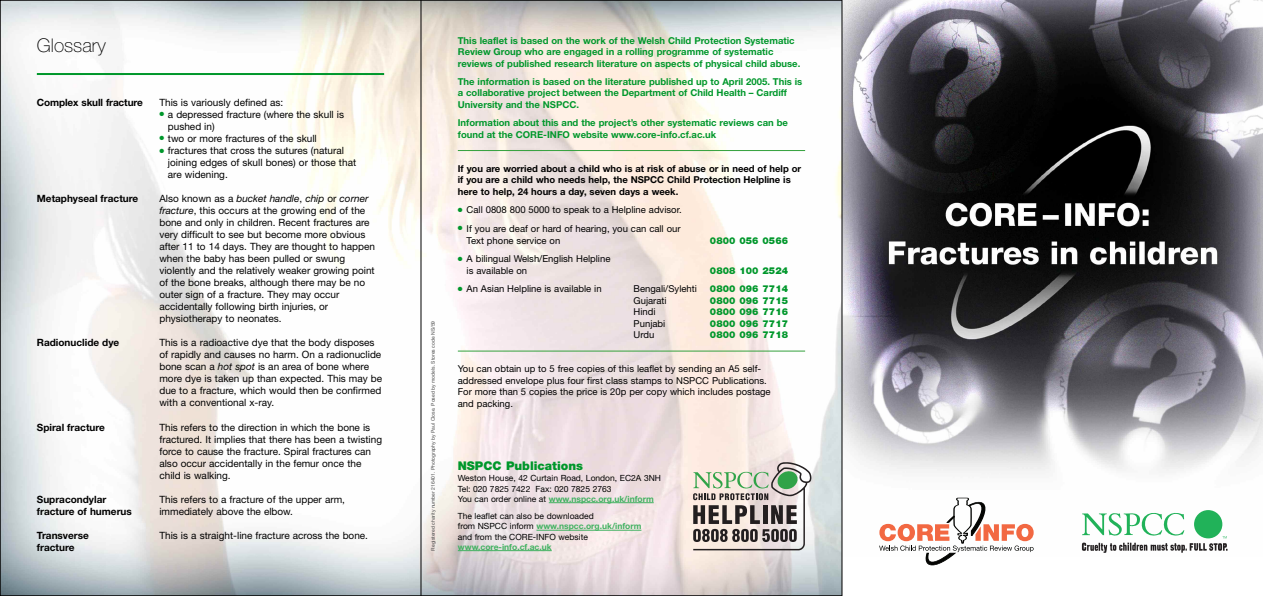
<style>
.page{position:relative;width:1263px;height:596px;background:#fff}
.page>*{position:absolute;margin:0;border:0;box-sizing:border-box;transform-origin:0 0}
.t1{font:100 18.9px "Helvetica Neue";color:#000}
.t2{font:900 12px "Helvetica Neue";color:#00972b}
.t3{font:10px/12px "Helvetica Neue";color:#000}
.t4{font:700 10px "Helvetica Neue";color:#000}
.t5{font:700 9.5px/11.4px "Helvetica Neue";color:#00972b}
.t6{font:9.5px/11.4px "Helvetica Neue";color:#000}
.t7{font:700 9.5px/11.4px "Helvetica Neue";color:#000}
.t8{font:900 9.5px "Helvetica Neue";letter-spacing:.015em;color:#00972b}
.t9{font:8.5px/10.2px "Helvetica Neue";color:#000}
.t10{font:700 8.5px "Helvetica Neue";color:#40b160}
.t11{font:5px "Helvetica Neue";color:#4d4d4d}
.s1{color:#00972b}
.s2{font-style:italic}
.s3{font-weight:700;color:#40b160}
</style>
<div class="page">
<img style="left:2px;top:2px;width:840px;height:591px">
<img style="left:843px;top:0;width:420px;height:553px">
<hr style="left:458px;top:350px;width:347px;height:1px;background:#34a13d">
<hr style="left:458px;top:150px;width:347px;height:1px;background:#34a13d">
<svg style="left:693px;top:462px;width:118px;height:88px;background:#b4b1a9"></svg>
<svg style="left:1194px;top:509px;width:28px;height:29px"></svg>
<svg style="left:1082px;top:511px;width:145px;height:41px"></svg>
<svg style="left:879px;top:497px;width:155px;height:69px"></svg>
<hr style="left:37px;top:73px;width:347px;height:2px;background:#00972b">
<hr style="left:421px;top:0;width:1px;height:595px;background:#000">
<hr style="left:842px;top:0;width:1px;height:595px;background:#000">
<svg style="left:549px;top:502px;width:20px;height:1px"></svg>
<hr style="left:569px;top:502px;width:85px;height:1px;background:#40b160">
<svg style="left:536px;top:529px;width:21px;height:1px"></svg>
<hr style="left:557px;top:529px;width:84px;height:1px;background:#40b160">
<svg style="left:458px;top:550px;width:36px;height:1px"></svg>
<hr style="left:494px;top:550px;width:58px;height:1px;background:#40b160">
<h1 class="t1" style="left:37px;top:39px;width:70px">Glossary</h1>
<p class="t5" style="left:458px;top:35px;width:344px">This leaflet is based on the work of the Welsh Child Protection Systematic<br>Review Group who are engaged in a rolling programme of systematic reviews of published research literature on aspects of physical child abuse.</p>
<p class="t5" style="left:458px;top:77px;width:346px">The information is based on the literature published up to April 2005. This is a collaborative project between the Department of Child Health – Cardiff<br>University and the NSPCC.</p>
<p class="t5" style="left:458px;top:118px;width:332px">Information about this and the project’s other systematic reviews can be found at the CORE-INFO website www.core-info.cf.ac.uk</p>
<p class="t7" style="left:458px;top:163px;width:345px">If you are worried about a child who is at risk of abuse or in need of help or if you are a child who needs help, the NSPCC Child Protection Helpline is here to help, 24 hours a day, seven days a week.</p>
<p class="t6" style="left:458px;top:205px;width:225px"><sup>●</sup> Call 0808 800 5000 to speak to a Helpline advisor.</p>
<p class="t6" style="left:467px;top:223px;width:215px;line-height:11.7px;text-indent:-9px"><sup>●</sup> If you are deaf or hard of hearing, you can call our<br>Text phone service on</p>
<p class="t8" style="left:710px;top:237px;width:80px">0800 056 0566</p>
<p class="t6" style="left:467px;top:254px;width:145px;line-height:11.7px;text-indent:-9px"><sup>●</sup> A bilingual Welsh/English Helpline is available on</p>
<p class="t8" style="left:710px;top:267px;width:80px">0808 100 2524</p>
<p class="t6" style="left:458px;top:284px;width:145px"><sup>●</sup> An Asian Helpline is available in</p>
<p class="t6" style="left:634px;top:284px;width:65px">Bengali/Sylehti</p>
<p class="t8" style="left:710px;top:285px;width:80px">0800 096 7714</p>
<p class="t6" style="left:634px;top:295px;width:35px">Gujarati</p>
<p class="t8" style="left:710px;top:297px;width:80px">0800 096 7715</p>
<p class="t6" style="left:634px;top:307px;width:23px">Hindi</p>
<p class="t8" style="left:710px;top:308px;width:80px">0800 096 7716</p>
<p class="t6" style="left:634px;top:318px;width:33px">Punjabi</p>
<p class="t8" style="left:710px;top:320px;width:80px">0800 096 7717</p>
<p class="t6" style="left:634px;top:330px;width:22px">Urdu</p>
<p class="t8" style="left:710px;top:331px;width:80px">0800 096 7718</p>
<p class="t6" style="left:458px;top:364px;width:314px">You can obtain up to 5 free copies of this leaflet by sending an A5 self&shy;addressed envelope plus four first class stamps to NSPCC Publications.<br>For more than 5 copies the price is 20p per copy which includes postage and packing.</p>
<p class="t4" style="left:37px;top:98px;width:107px">Complex skull fracture</p>
<p class="t3" style="left:159px;top:97px;width:125px">This is variously defined as:</p>
<p class="t3" style="left:168px;top:109px;width:178px;text-indent:-8px"><span class="s1">●</span> a depressed fracture (where the skull is pushed in)</p>
<p class="t3" style="left:159px;top:133px;width:159px"><span class="s1">●</span> two or more fractures of the skull</p>
<p class="t3" style="left:168px;top:145px;width:190px;text-indent:-8px"><span class="s1">●</span> fractures that cross the sutures (natural joining edges of skull bones) or those that are widening.</p>
<p class="t4" style="left:37px;top:195px;width:103px">Metaphyseal fracture</p>
<p class="t3" style="left:159px;top:193px;width:217px">Also known as a <span class="s2">bucket handle</span>, <span class="s2">chip</span> or <span class="s2">corner fracture</span>, this occurs at the growing end of the bone and only in children. Recent fractures are very difficult to see but become more obvious after 11 to 14 days. They are thought to happen when the baby has been pulled or swung violently and the relatively weaker growing point of the bone breaks, although there may be no outer sign of a fracture. They may occur accidentally following birth injuries, or physiotherapy to neonates.</p>
<p class="t4" style="left:37px;top:339px;width:84px">Radionuclide dye</p>
<p class="t3" style="left:159px;top:337px;width:224px">This is a radioactive dye that the body disposes of rapidly and causes no harm. On a radionuclide bone scan a <span class="s2">hot spot</span> is an area of bone where more dye is taken up than expected. This may be due to a fracture, which would then be confirmed with a conventional x-ray.</p>
<p class="t4" style="left:37px;top:423px;width:70px">Spiral fracture</p>
<p class="t3" style="left:159px;top:421px;width:224px">This refers to the direction in which the bone is fractured. It implies that there has been a twisting force to cause the fracture. Spiral fractures can also occur accidentally in the femur once the child is walking.</p>
<p class="t4" style="left:37px;top:495px;width:71px">Supracondylar</p>
<p class="t3" style="left:159px;top:493px;width:187px">This refers to a fracture of the upper arm,</p>
<p class="t4" style="left:37px;top:507px;width:97px">fracture of humerus</p>
<p class="t3" style="left:159px;top:505px;width:135px">immediately above the elbow.</p>
<p class="t4" style="left:37px;top:531px;width:54px">Transverse</p>
<p class="t3" style="left:159px;top:529px;width:210px">This is a straight-line fracture across the bone.</p>
<p class="t4" style="left:37px;top:543px;width:39px">fracture</p>
<p class="t11" style="left:431px;top:550px;width:231px;rotate:-90deg">Registered charity number 216401. Photography by Paul Close. Posed by models. Stores code NS/59</p>
<p class="t2" style="left:458px;top:460px;width:127px">NSPCC Publications</p>
<p class="t9" style="left:458px;top:474px;width:205px">Weston House, 42 Curtain Road, London, EC2A 3NH<br>Tel: 020 7825 7422 Fax: 020 7825 2763<br>You can order online at <span class="s3">www.nspcc.org.uk/inform</span></p>
<p class="t9" style="left:458px;top:511px;width:185px">The leaflet can also be downloaded<br>from NSPCC inform <span class="s3">www.nspcc.org.uk/inform </span>and from the CORE-INFO website</p>
<p class="t10" style="left:458px;top:543px;width:95px">www.core-info.cf.ac.uk</p>
</div>
